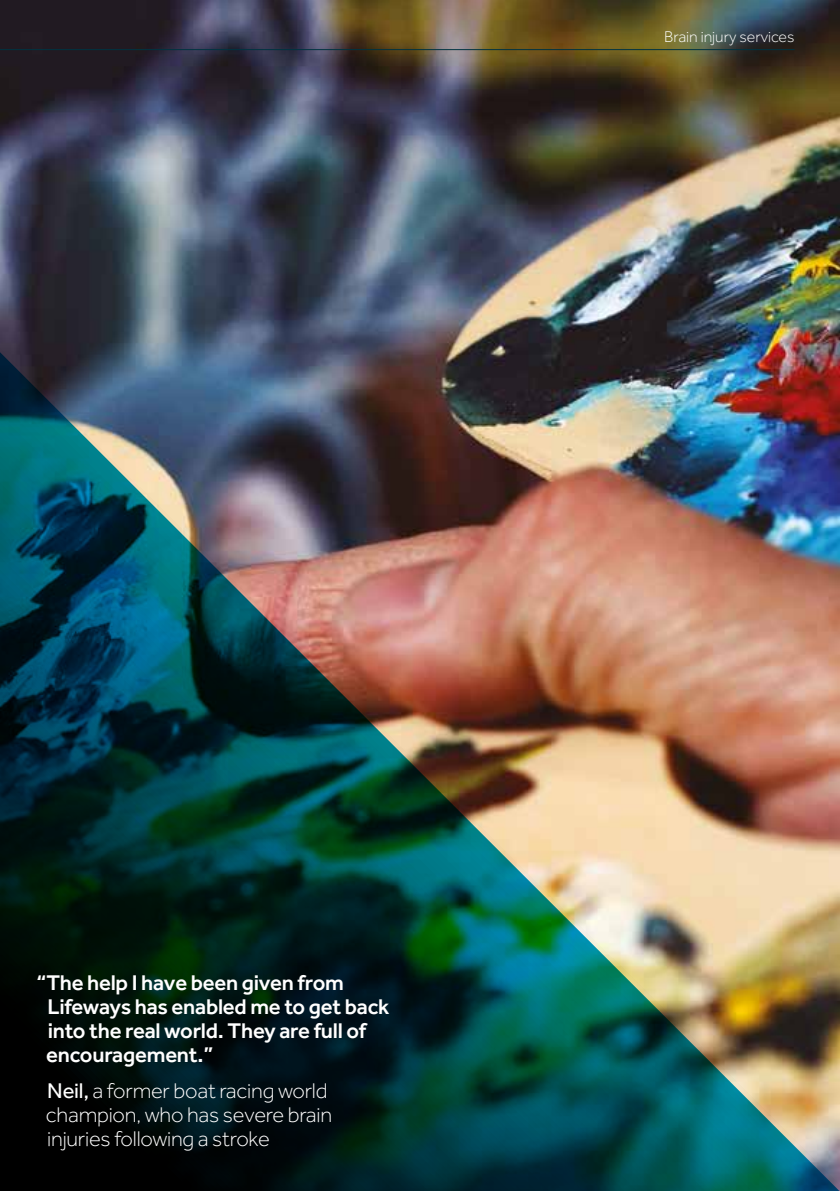
<style>
.page{position:relative;width:840px;height:1191px;background:#fff}
.page>*{position:absolute;margin:0;border:0;box-sizing:border-box;transform-origin:0 0}
.t1{font:500 22px/24px "Effra";letter-spacing:-.01em;color:#fff}
.t2{font:300 22px/24px "Effra";letter-spacing:-.01em;color:#fff}
.t3{font:300 16px "Effra";color:#fff}
.s1{font-weight:400}
</style>
<div class="page">
<img style="left:0;top:0;width:839px;height:349px">
<img style="left:0;top:352px;width:839px;height:839px">
<hr style="left:0;top:49px;width:794px;height:1px;background:#003341">
<p class="t3" style="left:663px;top:28px;width:132px">Brain injury services</p>
<p class="t1" style="left:46px;top:970px;width:345px;text-indent:-10px">“The help I have been given from<br>Lifeways has enabled me to get back into the real world. They are full of encouragement.”</p>
<p class="t2" style="left:46px;top:1078px;width:287px"><span class="s1">Neil,</span> a former boat racing world champion, who has severe brain injuries following a stroke</p>
</div>
